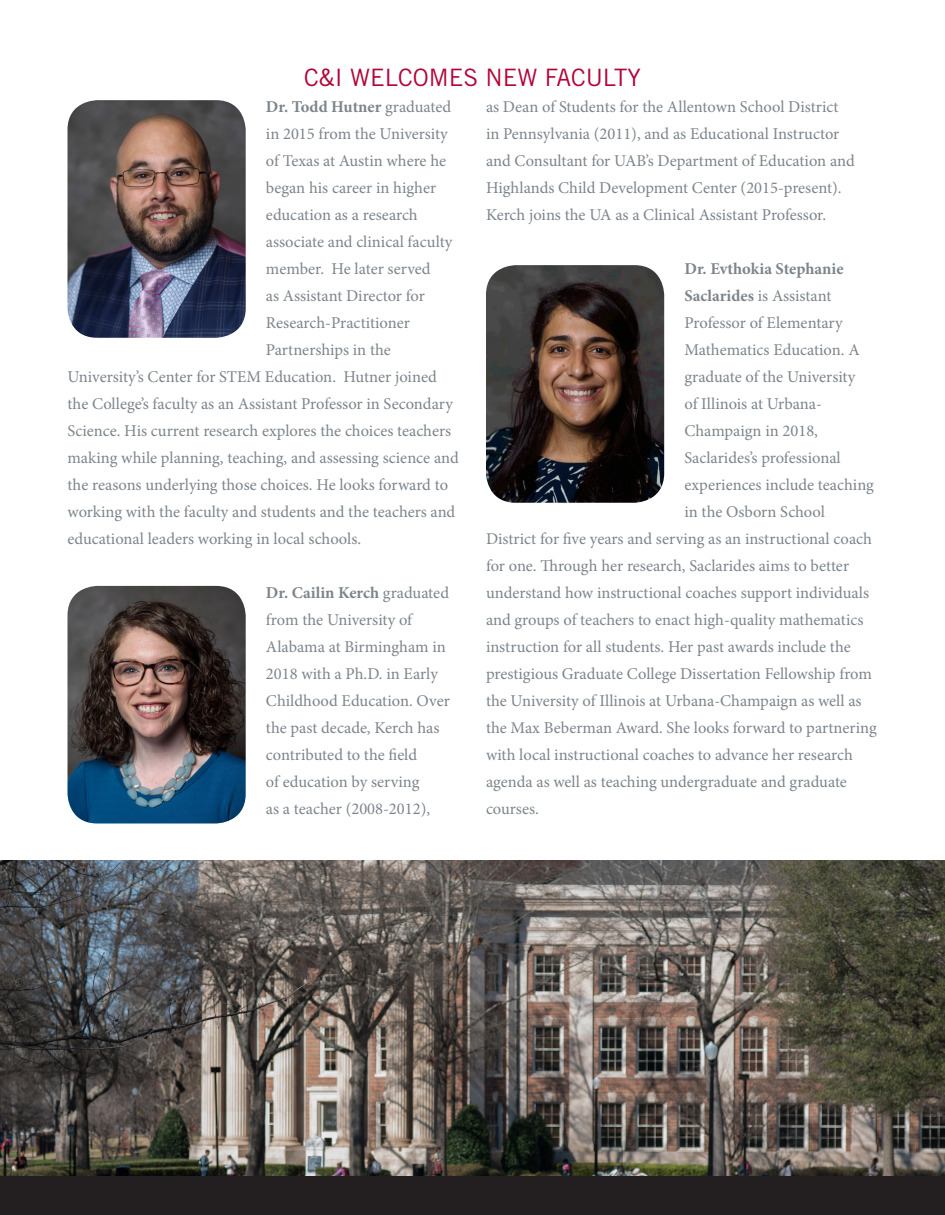
<style>
.page{position:relative;width:945px;height:1215px;background:#fff}
.page>*{position:absolute;margin:0;border:0;box-sizing:border-box;transform-origin:0 0}
.t1{font:24px "Trade Gothic";color:#b30437}
.t2{font:16.5px/27px "Minion Pro";color:#7c858c}
.t3{font:700 16.5px "Minion Pro";color:#7c858c}
.s1{font-weight:400}
.s2{font-weight:700}
</style>
<div class="page">
<div style="left:0;top:1176px;width:945px;height:39px;background:#231f20"></div>
<img style="left:68px;top:100px;width:178px;height:238px">
<img style="left:486px;top:265px;width:178px;height:238px">
<img style="left:68px;top:586px;width:178px;height:238px">
<img style="left:0;top:860px;width:945px;height:316px">
<p class="t1" style="left:304px;top:63px;width:338px">C&amp;I WELCOMES NEW FACULTY</p>
<p class="t3" style="left:266px;top:95px;width:187px">Dr. Todd Hutner <span class="s1">graduated</span></p>
<p class="t2" style="left:266px;top:120px;width:183px">in 2015 from the University</p>
<p class="t2" style="left:266px;top:147px;width:182px">of Texas at Austin where he</p>
<p class="t2" style="left:266px;top:174px;width:172px">began his career in higher</p>
<p class="t2" style="left:266px;top:201px;width:153px">education as a research</p>
<p class="t2" style="left:266px;top:228px;width:188px">associate and clinical faculty</p>
<p class="t2" style="left:266px;top:255px;width:166px">member. He later served</p>
<p class="t2" style="left:266px;top:282px;width:160px">as Assistant Director for</p>
<p class="t2" style="left:266px;top:309px;width:145px">Research-Practitioner</p>
<p class="t2" style="left:266px;top:336px;width:126px">Partnerships in the</p>
<p class="t2" style="left:68px;top:363px;width:371px">University’s Center for STEM Education. Hutner joined</p>
<p class="t2" style="left:68px;top:390px;width:387px">the College’s faculty as an Assistant Professor in Secondary</p>
<p class="t2" style="left:68px;top:417px;width:385px">Science. His current research explores the choices teachers</p>
<p class="t2" style="left:68px;top:444px;width:393px">making while planning, teaching, and assessing science and</p>
<p class="t2" style="left:68px;top:471px;width:382px">the reasons underlying those choices. He looks forward to</p>
<p class="t2" style="left:68px;top:498px;width:389px">working with the faculty and students and the teachers and</p>
<p class="t2" style="left:68px;top:525px;width:295px">educational leaders working in local schools.</p>
<p class="t2" style="left:266px;top:579px;width:185px"><span class="s2">Dr. Cailin Kerch</span> graduated from the University of<br>Alabama at Birmingham in<br>2018 with a Ph.D. in Early<br>Childhood Education. Over the past decade, Kerch has contributed to the field<br>of education by serving<br>as a teacher (2008-2012),</p>
<p class="t2" style="left:486px;top:93px;width:370px">as Dean of Students for the Allentown School District in Pennsylvania (2011), and as Educational Instructor and Consultant for UAB’s Department of Education and Highlands Child Development Center (2015-present).<br>Kerch joins the UA as a Clinical Assistant Professor.</p>
<p class="t3" style="left:684px;top:257px;width:161px">Dr. Evthokia Stephanie</p>
<p class="t2" style="left:684px;top:282px;width:149px"><span class="s2">Saclarides</span> is Assistant</p>
<p class="t2" style="left:684px;top:309px;width:160px">Professor of Elementary</p>
<p class="t2" style="left:684px;top:336px;width:177px">Mathematics Education. A</p>
<p class="t2" style="left:684px;top:363px;width:172px">graduate of the University</p>
<p class="t2" style="left:684px;top:390px;width:139px">of Illinois at Urbana-</p>
<p class="t2" style="left:684px;top:417px;width:135px">Champaign in 2018,</p>
<p class="t2" style="left:684px;top:444px;width:158px">Saclarides’s professional</p>
<p class="t2" style="left:684px;top:471px;width:191px">experiences include teaching</p>
<p class="t2" style="left:684px;top:498px;width:142px">in the Osborn School</p>
<p class="t2" style="left:486px;top:525px;width:387px">District for five years and serving as an instructional coach</p>
<p class="t2" style="left:486px;top:552px;width:365px">for one. Through her research, Saclarides aims to better</p>
<p class="t2" style="left:486px;top:579px;width:385px">understand how instructional coaches support individuals</p>
<p class="t2" style="left:486px;top:606px;width:379px">and groups of teachers to enact high-quality mathematics</p>
<p class="t2" style="left:486px;top:633px;width:366px">instruction for all students. Her past awards include the</p>
<p class="t2" style="left:486px;top:660px;width:388px">prestigious Graduate College Dissertation Fellowship from</p>
<p class="t2" style="left:486px;top:687px;width:377px">the University of Illinois at Urbana-Champaign as well as</p>
<p class="t2" style="left:486px;top:714px;width:392px">the Max Beberman Award. She looks forward to partnering</p>
<p class="t2" style="left:486px;top:741px;width:368px">with local instructional coaches to advance her research</p>
<p class="t2" style="left:486px;top:768px;width:362px">agenda as well as teaching undergraduate and graduate</p>
<p class="t2" style="left:486px;top:795px;width:55px">courses.</p>
</div>
